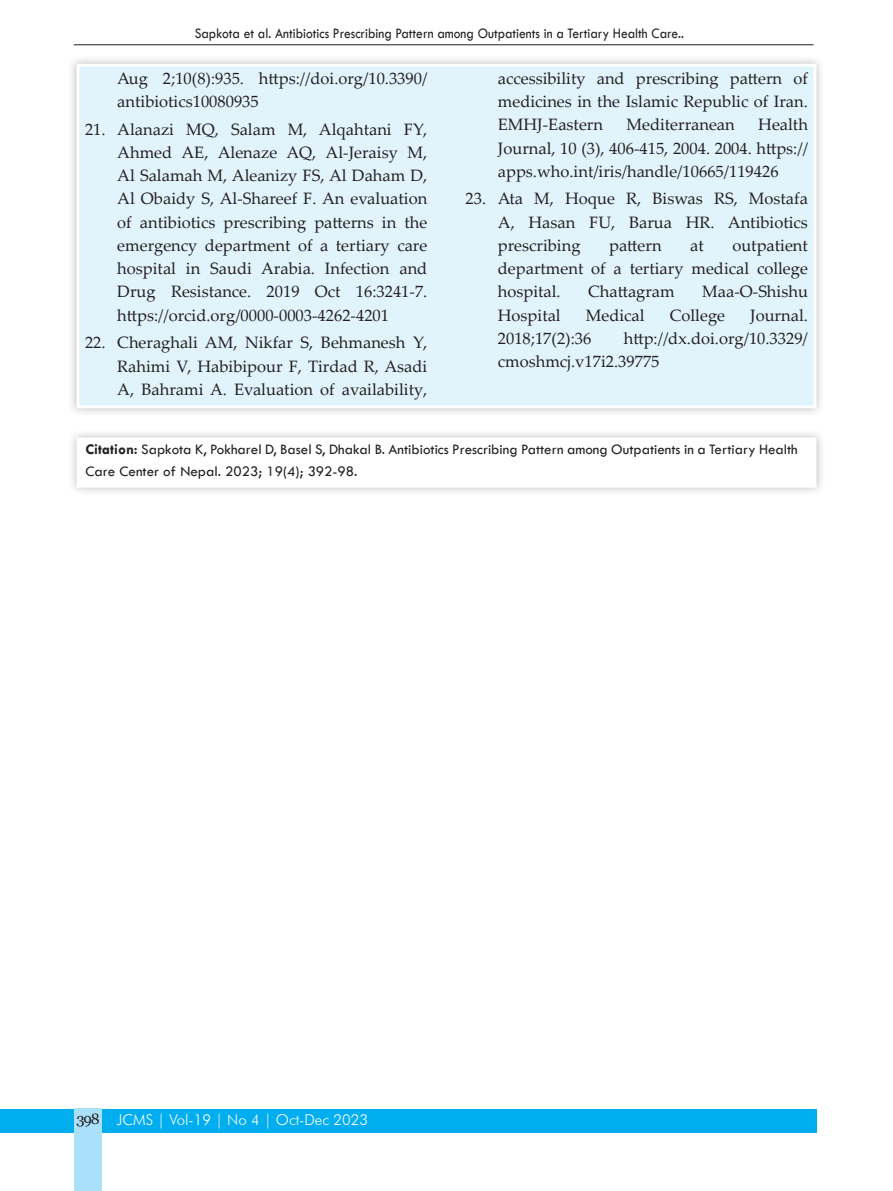
<style>
.page{position:relative;width:893px;height:1191px;background:#fff}
.page>*{position:absolute;margin:0;border:0;box-sizing:border-box;transform-origin:0 0}
.Bibliography1{font:16.5px/23.2px "Palatino Linotype";color:#231f20;text-align:justify}
.t1{font:15px/22.5px "Tw Cen";color:#231f20}
.t2{font:15px "Tw Cen";color:#231f20;scale:.9 1}
.t3{font:300 15px "Futura BT";color:#fff}
.s1{font-weight:700}
.s2{font-family:"Georgia";font-weight:400;color:#231f20}
</style>
<div class="page">
<div style="left:0;top:1109px;width:816px;height:23px;background:#00aeef"></div>
<div style="left:74px;top:1108px;width:28px;height:83px;background:#aae0f9"></div>
<div style="left:67px;top:55px;width:759px;height:362px;background:#231f20;opacity:.3"></div>
<div style="left:77px;top:64px;width:739px;height:344px;background:#e1f4fc;border:3px solid #fff"></div>
<div style="left:68px;top:428px;width:758px;height:68px;background:#231f20;opacity:.3"></div>
<div style="left:77px;top:437px;width:739px;height:51px;background:#fff;border:3px solid #fff"></div>
<hr style="left:74px;top:44px;width:740px;height:1px;background:#231f20">
<p class="t2" style="left:195px;top:24px;width:545px">Sapkota et al. Antibiotics Prescribing Pattern among Outpatients in a Tertiary Health Care..</p>
<p class="Bibliography1" style="left:117px;top:66px;width:312px">Aug 2;10(8):935. https://doi.org/10.3390/ antibiotics10080935</p>
<p class="Bibliography1" style="left:117px;top:117px;width:312px;text-indent:-32px">21. Alanazi MQ, Salam M, Alqahtani FY, Ahmed AE, Alenaze AQ, Al-Jeraisy M, Al Salamah M, Aleanizy FS, Al Daham D, Al Obaidy S, Al-Shareef F. An evaluation of antibiotics prescribing patterns in the emergency department of a tertiary care hospital in Saudi Arabia. Infection and Drug Resistance. 2019 Oct 16:3241-7. https://orcid.org/0000-0003-4262-4201</p>
<p class="Bibliography1" style="left:117px;top:330px;width:312px;text-indent:-32px">22. Cheraghali AM, Nikfar S, Behmanesh Y, Rahimi V, Habibipour F, Tirdad R, Asadi A, Bahrami A. Evaluation of availability,</p>
<p class="Bibliography1" style="left:498px;top:66px;width:312px">accessibility and prescribing pattern of medicines in the Islamic Republic of Iran.<br>EMHJ-Eastern</p>
<p class="Bibliography1" style="left:498px;top:112px;width:312px;text-indent:260px">Health Journal, 10 (3), 406-415, 2004. 2004. https:// apps.who.int/iris/handle/10665/119426</p>
<p class="Bibliography1" style="left:498px;top:186px;width:312px;text-indent:-32px">23. Ata M, Hoque R, Biswas RS, Mostafa A, Hasan FU, Barua HR. Antibiotics prescribing</p>
<p class="Bibliography1" style="left:626px;top:112px;width:110px">Mediterranean</p>
<p class="Bibliography1" style="left:498px;top:233px;width:312px;text-indent:234px">outpatient department of a tertiary medical college hospital.</p>
<p class="Bibliography1" style="left:609px;top:233px;width:54px">pattern</p>
<p class="Bibliography1" style="left:690px;top:233px;width:15px">at</p>
<p class="Bibliography1" style="left:588px;top:279px;width:88px">Chattagram</p>
<p class="Bibliography1" style="left:702px;top:279px;width:107px">Maa-O-Shishu</p>
<p class="Bibliography1" style="left:498px;top:303px;width:64px">Hospital</p>
<p class="Bibliography1" style="left:586px;top:303px;width:60px">Medical</p>
<p class="Bibliography1" style="left:670px;top:303px;width:57px">College</p>
<p class="Bibliography1" style="left:750px;top:303px;width:59px">Journal.</p>
<p class="Bibliography1" style="left:498px;top:326px;width:95px">2018;17(2):36</p>
<p class="Bibliography1" style="left:498px;top:326px;width:312px;text-indent:126px">http://dx.doi.org/10.3329/ cmoshmcj.v17i2.39775</p>
<p class="t1" style="left:85px;top:438px;width:714px"><span class="s1">Citation:</span> Sapkota K, Pokharel D, Basel S, Dhakal B. Antibiotics Prescribing Pattern among Outpatients in a Tertiary Health<br>Care Center of Nepal. 2023; 19(4); 392-98.</p>
<p class="t3" style="left:76px;top:1111px;width:293px"><span class="s2">398</span> JCMS | Vol-19 | No 4 | Oct-Dec 2023</p>
</div>
